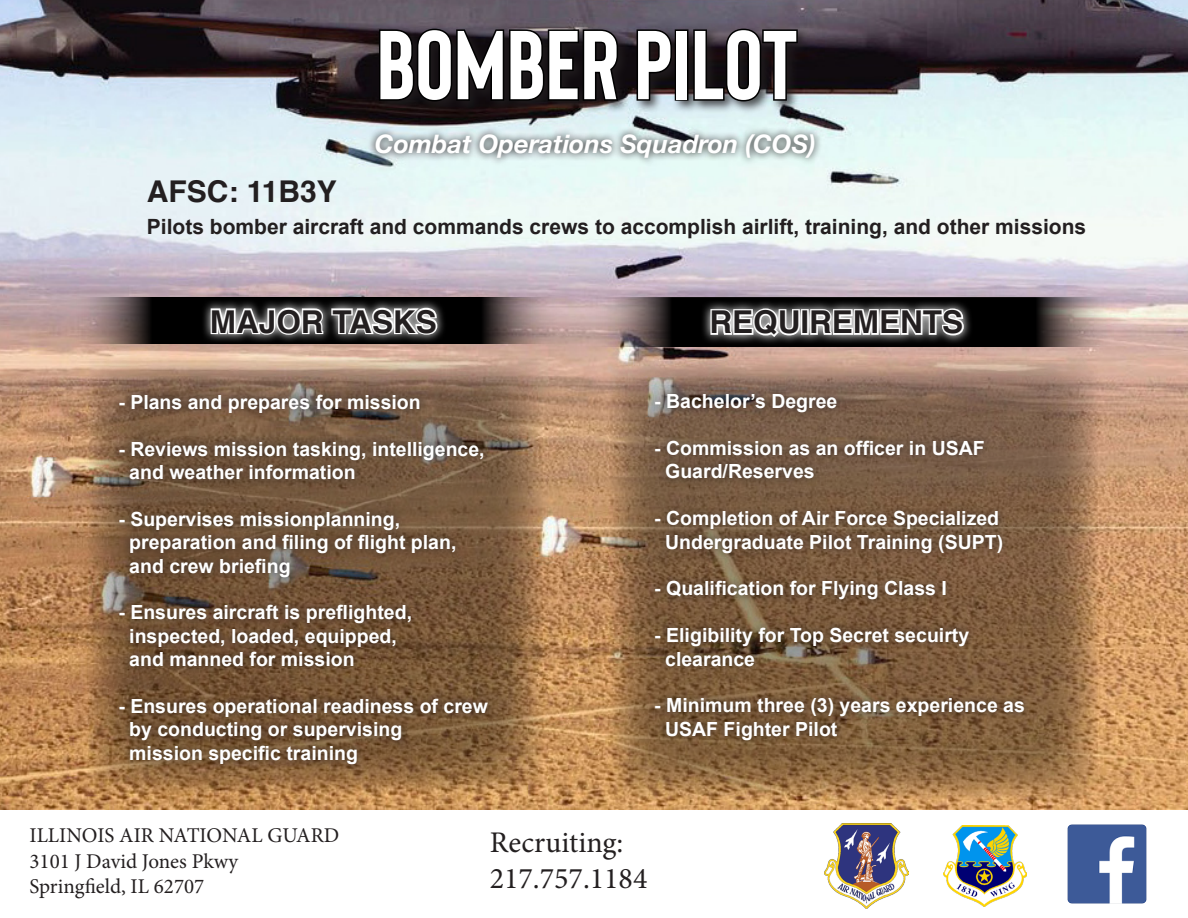
<style>
.page{position:relative;width:1188px;height:918px;background:#fff}
.page>*{position:absolute;margin:0;border:0;box-sizing:border-box;transform-origin:0 0}
.t1{font:700 97.5px "Bison";color:#fff}
.t2{font:700 31.5px "Helvetica";color:#231f20}
.t3{font:30px "Minion Pro";color:#231f20}
.t4{font:700 30px "Helvetica";color:#231f20}
.t5{font:italic 700 25.5px "Helvetica Neue";color:#fff}
.t6{font:700 21px "Arial";color:#231f20}
.t7{font:21px "Minion Pro";color:#231f20}
.t8{font:700 19.5px "Arial";color:#fff}
</style>
<div class="page">
<img style="left:0;top:0;width:1188px;height:810px">
<img style="left:1067px;top:824px;width:80px;height:80px">
<img style="left:943px;top:826px;width:83px;height:80px">
<img style="left:825px;top:824px;width:83px;height:84px">
<div style="left:375px;top:26px;width:436px;height:88px;background:#231f20;opacity:.75"></div>
<svg style="left:377px;top:27px;width:243px;height:76px;background:#171316"></svg>
<svg style="left:635px;top:28px;width:38px;height:74px;background:#272225"></svg>
<div style="left:675px;top:29px;width:13px;height:72px;border:3px solid #000"></div>
<svg style="left:692px;top:27px;width:107px;height:76px;background:#262124"></svg>
<svg style="left:368px;top:127px;width:454px;height:39px;background:#b7c4c5"></svg>
<svg style="left:610px;top:358px;width:488px;height:442px;background:#9c7654"></svg>
<div style="left:648px;top:386px;width:384px;height:361px;background:#231f20;opacity:.75"></div>
<svg style="left:591px;top:298px;width:526px;height:49px;background:#564b49"></svg>
<svg style="left:701px;top:299px;width:272px;height:47px;background:#121212"></svg>
<svg style="left:709px;top:307px;width:93px;height:57px"></svg>
<div style="left:801px;top:309px;width:8px;height:26px;border:3px solid #fff"></div>
<svg style="left:809px;top:287px;width:157px;height:77px"></svg>
<svg style="left:87px;top:358px;width:456px;height:436px;background:#a07956"></svg>
<div style="left:112px;top:387px;width:383px;height:384px;background:#231f20;opacity:.75"></div>
<svg style="left:71px;top:297px;width:491px;height:47px;background:#544746"></svg>
<svg style="left:201px;top:299px;width:246px;height:45px"></svg>
<svg style="left:209px;top:286px;width:230px;height:77px"></svg>
<p class="t1" style="left:377px;top:4px;width:422px">BOMBER pilot</p>
<p class="t4" style="left:147px;top:167px;width:192px">AFSC: 11B3Y</p>
<p class="t5" style="left:375px;top:124px;width:443px">Combat Operations Squadron (COS)</p>
<p class="t6" style="left:147px;top:212px;width:941px">Pilots bomber aircraft and commands crews to accomplish airlift, training, and other missions</p>
<p class="t2" style="left:210px;top:296px;width:228px">MAJOR TASKS</p>
<p class="t8" style="left:118px;top:389px;width:304px">- Plans and prepares for mission</p>
<p class="t8" style="left:118px;top:436px;width:368px">- Reviews mission tasking, intelligence,</p>
<p class="t8" style="left:129px;top:459px;width:228px">and weather information</p>
<p class="t8" style="left:118px;top:506px;width:283px">- Supervises missionplanning,</p>
<p class="t8" style="left:129px;top:530px;width:329px">preparation and filing of flight plan,</p>
<p class="t8" style="left:129px;top:553px;width:163px">and crew briefing</p>
<p class="t8" style="left:118px;top:600px;width:295px">- Ensures aircraft is preflighted,</p>
<p class="t8" style="left:129px;top:623px;width:269px">inspected, loaded, equipped,</p>
<p class="t8" style="left:129px;top:647px;width:227px">and manned for mission</p>
<p class="t8" style="left:118px;top:693px;width:371px">- Ensures operational readiness of crew</p>
<p class="t8" style="left:129px;top:717px;width:275px">by conducting or supervising</p>
<p class="t8" style="left:129px;top:740px;width:230px">mission specific training</p>
<p class="t2" style="left:709px;top:297px;width:255px">REQUIREMENTS</p>
<p class="t8" style="left:654px;top:388px;width:185px">- Bachelor’s Degree</p>
<p class="t8" style="left:654px;top:435px;width:332px">- Commission as an officer in USAF</p>
<p class="t8" style="left:665px;top:459px;width:151px">Guard/Reserves</p>
<p class="t8" style="left:654px;top:505px;width:346px">- Completion of Air Force Specialized</p>
<p class="t8" style="left:665px;top:529px;width:340px">Undergraduate Pilot Training (SUPT)</p>
<p class="t8" style="left:654px;top:576px;width:294px">- Qualification for Flying Class I</p>
<p class="t8" style="left:654px;top:622px;width:316px">- Eligibility for Top Secret secuirty</p>
<p class="t8" style="left:665px;top:646px;width:91px">clearance</p>
<p class="t8" style="left:654px;top:693px;width:372px">- Minimum three (3) years experience as</p>
<p class="t8" style="left:665px;top:716px;width:174px">USAF Fighter Pilot</p>
<p class="t7" style="left:30px;top:822px;width:311px">ILLINOIS AIR NATIONAL GUARD</p>
<p class="t7" style="left:30px;top:847px;width:210px">3101 J David Jones Pkwy</p>
<p class="t7" style="left:30px;top:872px;width:176px">Springfield, IL 62707</p>
<p class="t3" style="left:490px;top:822px;width:135px">Recruiting:</p>
<p class="t3" style="left:490px;top:858px;width:159px">217.757.1184</p>
</div>
